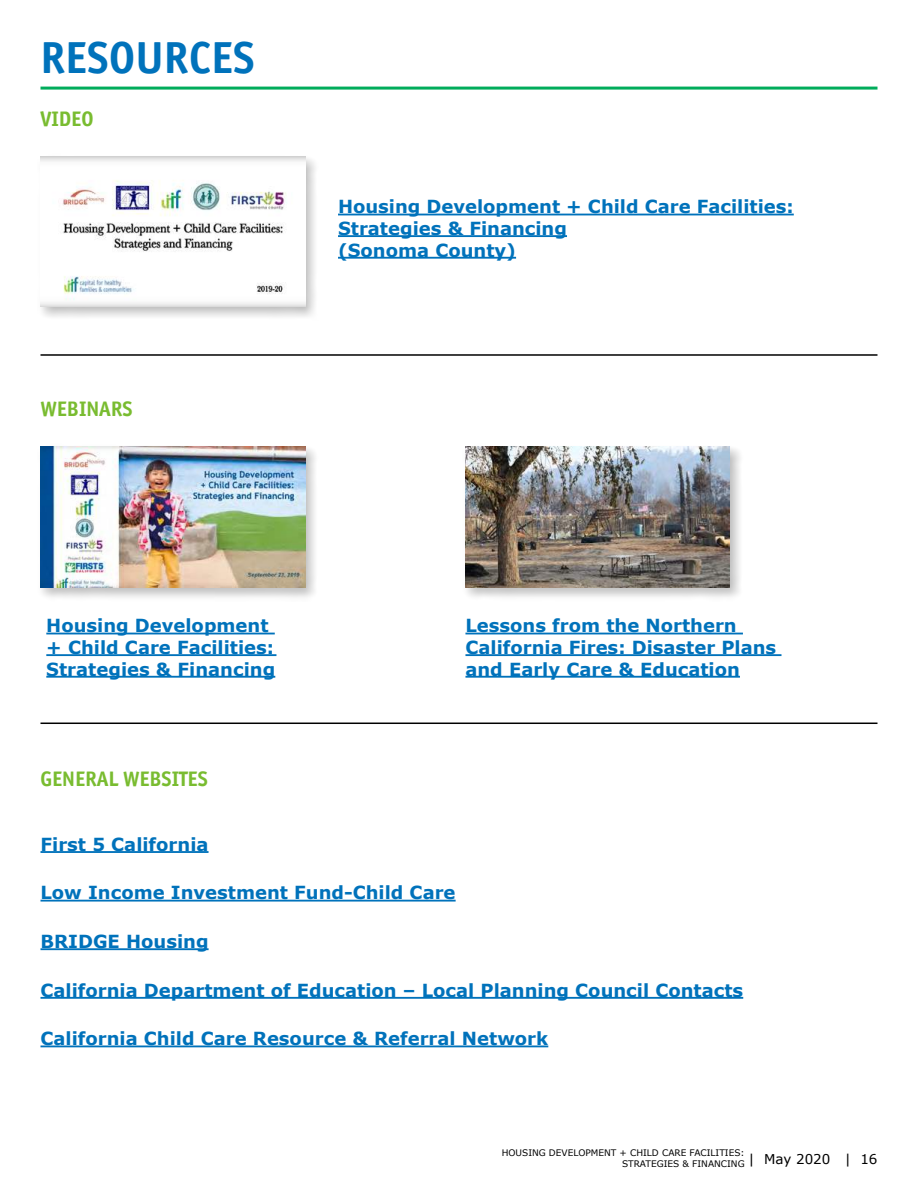
<style>
.page{position:relative;width:918px;height:1188px;background:#fff}
.page>*{position:absolute;margin:0;border:0;box-sizing:border-box;transform-origin:0 0}
.t1{font:700 45px "Officina Sans Std";color:#0072bb}
.t2{font:700 21px "Officina San ITC";color:#79bc30}
.t3{font:700 18px/21.6px "Verdana";color:#0072bb}
.t4{font:13.5px "Verdana";color:#000}
.t5{font:9px/10.8px "Verdana";color:#000;text-align:right}
</style>
<div class="page">
<hr style="left:338px;top:214px;width:456px;height:1px;background:#0072bb">
<hr style="left:338px;top:235px;width:229px;height:2px;background:#0072bb">
<hr style="left:338px;top:257px;width:178px;height:2px;background:#0072bb">
<hr style="left:46px;top:633px;width:229px;height:1px;background:#0072bb">
<hr style="left:46px;top:654px;width:230px;height:2px;background:#0072bb">
<hr style="left:46px;top:676px;width:229px;height:2px;background:#0072bb">
<hr style="left:465px;top:633px;width:278px;height:1px;background:#0072bb">
<hr style="left:465px;top:654px;width:317px;height:2px;background:#0072bb">
<hr style="left:465px;top:676px;width:275px;height:2px;background:#0072bb">
<hr style="left:41px;top:87px;width:837px;height:3px;background:#00ac5b">
<div style="left:37px;top:153px;width:282px;height:168px;background:#000;opacity:.25"></div>
<img style="left:40px;top:157px;width:265px;height:150px">
<div style="left:37px;top:444px;width:282px;height:158px;background:#000;opacity:.25"></div>
<img style="left:40px;top:447px;width:265px;height:141px">
<div style="left:462px;top:444px;width:282px;height:158px;background:#000;opacity:.25"></div>
<img style="left:465px;top:447px;width:265px;height:141px">
<hr style="left:41px;top:354px;width:837px;height:2px;background:#000">
<hr style="left:41px;top:723px;width:837px;height:1px;background:#000">
<hr style="left:41px;top:851px;width:168px;height:2px;background:#0072bb">
<hr style="left:41px;top:900px;width:415px;height:2px;background:#0072bb">
<hr style="left:41px;top:948px;width:168px;height:2px;background:#0072bb">
<hr style="left:41px;top:997px;width:702px;height:2px;background:#0072bb">
<hr style="left:41px;top:1045px;width:507px;height:2px;background:#0072bb">
<h1 class="t1" style="left:40px;top:40px;width:216px">RESOURCES</h1>
<p class="t2" style="left:40px;top:110px;width:54px">VIDEO</p>
<p class="t2" style="left:41px;top:400px;width:94px">WEBINARS</p>
<p class="t3" style="left:338px;top:197px;width:457px">Housing Development + Child Care Facilities:<br>Strategies &amp; Financing<br>(Sonoma County)</p>
<p class="t3" style="left:46px;top:617px;width:230px">Housing Development + Child Care Facilities:<br>Strategies &amp; Financing</p>
<p class="t3" style="left:465px;top:617px;width:312px">Lessons from the Northern<br>California Fires: Disaster Plans and Early Care &amp; Education</p>
<p class="t2" style="left:41px;top:770px;width:169px">GENERAL WEBSITES</p>
<p class="t3" style="left:40px;top:835px;width:170px">First 5 California</p>
<p class="t3" style="left:40px;top:884px;width:417px">Low Income Investment Fund-Child Care</p>
<p class="t3" style="left:40px;top:932px;width:170px">BRIDGE Housing</p>
<p class="t3" style="left:40px;top:981px;width:704px">California Department of Education – Local Planning Council Contacts</p>
<p class="t3" style="left:40px;top:1029px;width:509px">California Child Care Resource &amp; Referral Network</p>
<p class="t5" style="left:502px;top:1149px;width:244px">HOUSING DEVELOPMENT + CHILD CARE FACILITIES:<br>STRATEGIES &amp; FINANCING</p>
<p class="t4" style="left:748px;top:1149px;width:131px">| MAY 2020 | 16</p>
</div>
